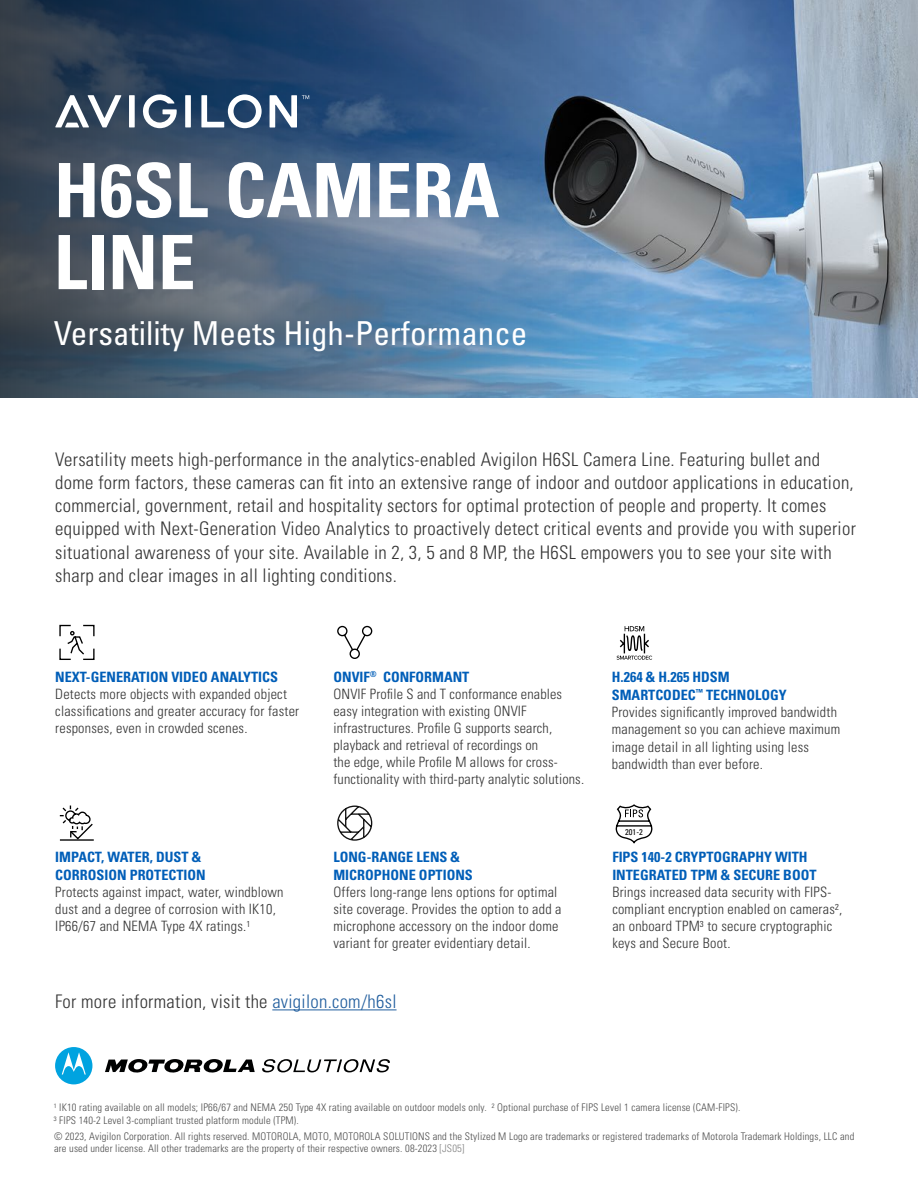
<style>
.page{position:relative;width:918px;height:1188px;background:#fff}
.page>*{position:absolute;margin:0;border:0;box-sizing:border-box;transform-origin:0 0}
.t1{font:700 condensed 75px/72px "Univers LT Std";color:#fff}
.t2{font:condensed 33px "Univers LT Std";color:#fff}
.t3{font:300 condensed 18.75px/23.2px "Univers LT Std";letter-spacing:.015em;color:#343434}
.t4{font:300 condensed 14.25px/17.1px "Univers LT Std";letter-spacing:.015em;color:#343434}
.t5{font:700 condensed 14.25px/18.3px "Univers LT Std";color:#005eb8}
.t6{font:300 condensed 10.5px/12.8px "Univers LT Std";letter-spacing:.015em;color:#4d4d4d}
.t7{font:condensed 8.25px "Univers";color:#000}
.s1{font-weight:700;color:#005eb8}
.s2{color:#215e9e}
.s3{color:#808080}
</style>
<div class="page">
<img style="left:644px;top:0;width:274px;height:398px">
<svg style="left:0;top:0;width:644px;height:398px;background:#46617f"></svg>
<div style="left:129px;top:95px;width:6px;height:32px;background:#fff"></div>
<div style="left:185px;top:95px;width:6px;height:32px;background:#fff"></div>
<svg style="left:55px;top:95px;width:66px;height:32px"></svg>
<svg style="left:201px;top:94px;width:61px;height:34px"></svg>
<svg style="left:142px;top:94px;width:35px;height:34px"></svg>
<svg style="left:270px;top:95px;width:39px;height:33px"></svg>
<svg style="left:59px;top:624px;width:36px;height:36px"></svg>
<svg style="left:59px;top:805px;width:35px;height:36px"></svg>
<svg style="left:337px;top:625px;width:36px;height:34px"></svg>
<svg style="left:337px;top:805px;width:36px;height:36px"></svg>
<svg style="left:615px;top:804px;width:38px;height:40px"></svg>
<svg style="left:617px;top:626px;width:35px;height:34px"></svg>
<svg style="left:105px;top:1059px;width:150px;height:14px"></svg>
<svg style="left:55px;top:1047px;width:37px;height:37px"></svg>
<svg style="left:262px;top:1059px;width:128px;height:13px"></svg>
<hr style="left:272px;top:1009px;width:125px;height:1px;background:#215e9e">
<h1 class="t1" style="left:54px;top:154px;width:447px">H6SL CAMERA<br>LINE</h1>
<h2 class="t2" style="left:54px;top:313px;width:475px">Versatility Meets High-Performance</h2>
<p class="t3" style="left:55px;top:447px;width:802px">Versatility meets high-performance in the analytics-enabled Avigilon H6SL Camera Line. Featuring bullet and dome form factors, these cameras can fit into an extensive range of indoor and outdoor applications in education, commercial, government, retail and hospitality sectors for optimal protection of people and property. It comes equipped with Next-Generation Video Analytics to proactively detect critical events and provide you with superior situational awareness of your site. Available in 2, 3, 5 and 8 MP, the H6SL empowers you to see your site with sharp and clear images in all lighting conditions.</p>
<p class="t5" style="left:55px;top:668px;width:224px">NEXT-GENERATION VIDEO ANALYTICS</p>
<p class="t4" style="left:55px;top:685px;width:245px">Detects more objects with expanded object classifications and greater accuracy for faster responses, even in crowded scenes.</p>
<p class="t5" style="left:55px;top:847px;width:152px">IMPACT, WATER, DUST &amp;<br>CORROSION PROTECTION</p>
<p class="t4" style="left:55px;top:883px;width:230px">Protects against impact, water, windblown dust and a degree of corrosion with IK10,<br>IP66/67 and NEMA Type 4X ratings.¹</p>
<p class="t4" style="left:333px;top:668px;width:252px"><span class="s1">ONVIF</span><sup>®</sup> <span class="s1">CONFORMANT<br></span>ONVIF Profile S and T conformance enables easy integration with existing ONVIF infrastructures. Profile G supports search, playback and retrieval of recordings on<br>the edge, while Profile M allows for cross&shy;functionality with third-party analytic solutions.</p>
<p class="t5" style="left:333px;top:847px;width:141px">LONG-RANGE LENS &amp;<br>MICROPHONE OPTIONS</p>
<p class="t4" style="left:333px;top:883px;width:230px">Offers long-range lens options for optimal site coverage. Provides the option to add a microphone accessory on the indoor dome variant for greater evidentiary detail.</p>
<h3 class="t3" style="left:55px;top:990px;width:343px">For more information, visit the <span class="s2">avigilon.com/h6sl</span></h3>
<p class="t4" style="left:612px;top:668px;width:230px"><span class="s1">H.264 &amp; H.265 HDSM<br>SMARTCODEC</span><sup>™</sup> <span class="s1">TECHNOLOGY<br></span>Provides significantly improved bandwidth management so you can achieve maximum image detail in all lighting using less bandwidth than ever before.</p>
<p class="t7" style="left:625px;top:827px;width:19px">201-2</p>
<p class="t5" style="left:612px;top:847px;width:206px">FIPS 140-2 CRYPTOGRAPHY WITH<br>INTEGRATED TPM &amp; SECURE BOOT</p>
<p class="t4" style="left:612px;top:883px;width:231px">Brings increased data security with FIPS&shy;compliant encryption enabled on cameras², an onboard TPM³ to secure cryptographic keys and Secure Boot.</p>
<p class="t6" style="left:54px;top:1101px;width:688px">¹ IK10 rating available on all models; IP66/67 and NEMA 250 Type 4X rating available on outdoor models only. ² Optional purchase of FIPS Level 1 camera license (CAM-FIPS).<br>³ FIPS 140-2 Level 3-compliant trusted platform module (TPM).</p>
<p class="t6" style="left:54px;top:1129px;width:802px">© 2023, Avigilon Corporation. All rights reserved. MOTOROLA, MOTO, MOTOROLA SOLUTIONS and the Stylized M Logo are trademarks or registered trademarks of Motorola Trademark Holdings, LLC and are used under license. All other trademarks are the property of their respective owners. 08-2023 <span class="s3">[JS05]</span></p>
</div>
